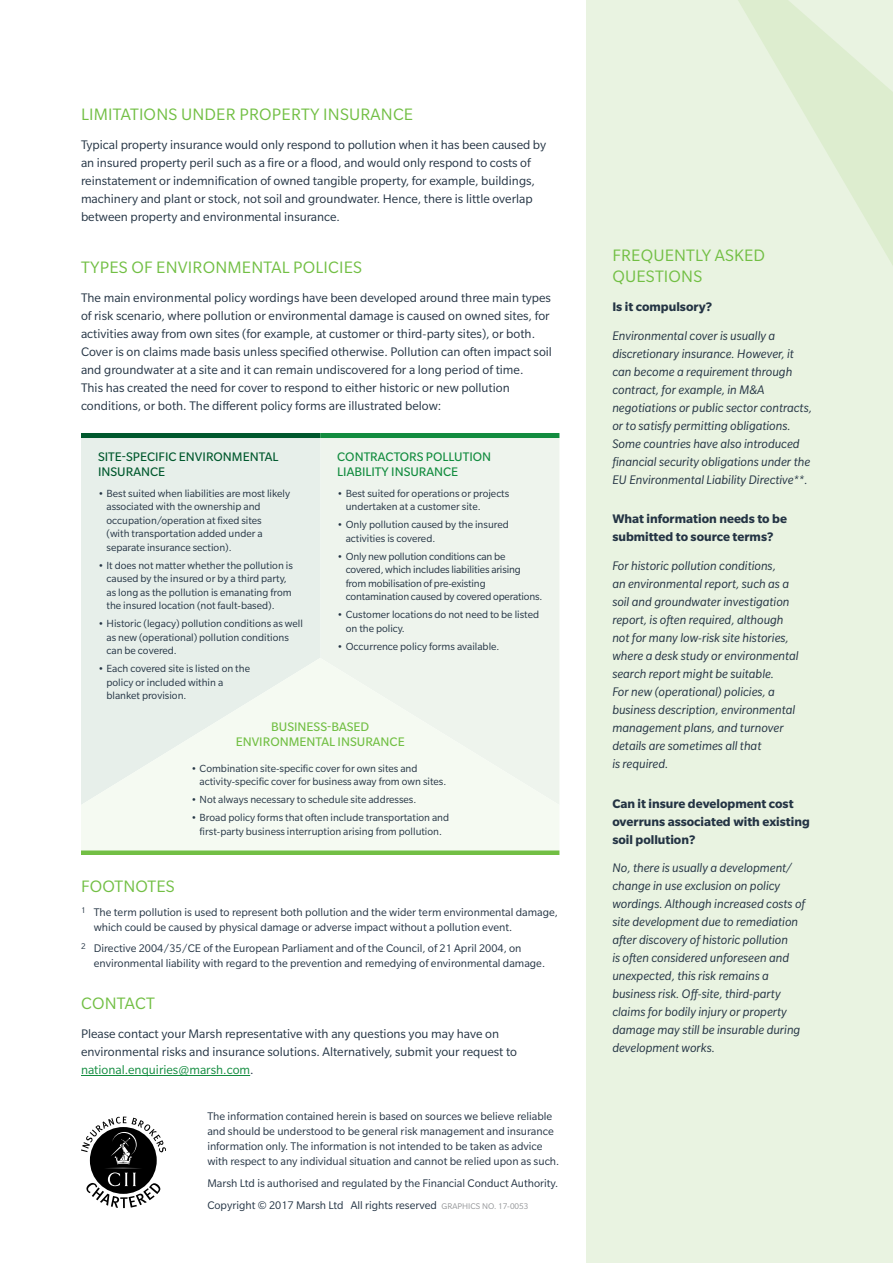
<style>
.page{position:relative;width:893px;height:1263px;background:#fff}
.page>*{position:absolute;margin:0;border:0;box-sizing:border-box;transform-origin:0 0}
.t1{font:18px/21px "Slate Pro";letter-spacing:.01em;color:#72bf44}
.t2{font:13.5px/18px "Slate Pro";color:#243444}
.t3{font:italic 13.5px/18px "Slate Pro";color:#243444}
.t4{font:700 13.5px/18px "Slate Pro";color:#243444}
.t5{font:13.5px/15px "Slate Pro";color:#128c3f}
.t6{font:13.5px/15px "Slate Pro";color:#72bf44;text-align:center}
.t7{font:13.5px/15px "Slate Pro";color:#00582d}
.t8{font:12px/15px "Slate Pro";color:#243444}
.t9{font:11.25px/13.5px "Slate Pro";color:#243444}
.s1{color:#128c3f}
.s2{font-size:9px;color:#939598}
</style>
<div class="page">
<div style="left:586px;top:0;width:307px;height:1263px;background:#e9f3e1"></div>
<svg style="left:738px;top:0;width:155px;height:265px"></svg>
<svg style="left:81px;top:1116px;width:85px;height:92px"></svg>
<hr style="left:81px;top:1075px;width:169px;height:1px;background:#128c3f">
<div style="left:320px;top:438px;width:239px;height:220px;background:#eef4ed"></div>
<div style="left:81px;top:438px;width:239px;height:220px;background:#e7efea"></div>
<svg style="left:81px;top:658px;width:478px;height:192px;fill:#f5faf2"></svg>
<hr style="left:81px;top:434px;width:239px;height:4px;background:#00582d">
<hr style="left:320px;top:434px;width:239px;height:4px;background:#128c3f">
<div style="left:81px;top:850px;width:478px;height:5px;background:#72bf44"></div>
<h1 class="t1" style="left:81px;top:104px;width:334px">LIMITATIONS UNDER PROPERTY INSURANCE</h1>
<p class="t2" style="left:81px;top:135px;width:467px">Typical property insurance would only respond to pollution when it has been caused by an insured property peril such as a fire or a flood, and would only respond to costs of reinstatement or indemnification of owned tangible property, for example, buildings, machinery and plant or stock, not soil and groundwater. Hence, there is little overlap between property and environmental insurance.</p>
<h1 class="t1" style="left:81px;top:257px;width:283px">TYPES OF ENVIRONMENTAL POLICIES</h1>
<p class="t2" style="left:81px;top:289px;width:472px">The main environmental policy wordings have been developed around three main types of risk scenario, where pollution or environmental damage is caused on owned sites, for activities away from own sites (for example, at customer or third-party sites), or both.<br>Cover is on claims made basis unless specified otherwise. Pollution can often impact soil and groundwater at a site and it can remain undiscovered for a long period of time.<br>This has created the need for cover to respond to either historic or new pollution conditions, or both. The different policy forms are illustrated below:</p>
<p class="t7" style="left:98px;top:449px;width:182px">SITE-SPECIFIC ENVIRONMENTAL<br>INSURANCE</p>
<p class="t9" style="left:107px;top:487px;width:185px;text-indent:-9px">• Best suited when liabilities are most likely associated with the ownership and occupation/operation at fixed sites<br>(with transportation added under a separate insurance section).</p>
<p class="t9" style="left:107px;top:559px;width:188px;text-indent:-9px">• It does not matter whether the pollution is caused by the insured or by a third party, as long as the pollution is emanating from the insured location (not fault-based).</p>
<p class="t9" style="left:107px;top:617px;width:198px;text-indent:-9px">• Historic (legacy) pollution conditions as well as new (operational) pollution conditions can be covered.</p>
<p class="t9" style="left:107px;top:662px;width:145px;text-indent:-9px">• Each covered site is listed on the policy or included within a blanket provision.</p>
<p class="t5" style="left:337px;top:449px;width:155px">CONTRACTORS POLLUTION<br>LIABILITY INSURANCE</p>
<p class="t9" style="left:346px;top:487px;width:165px;text-indent:-9px">• Best suited for operations or projects undertaken at a customer site.</p>
<p class="t9" style="left:346px;top:518px;width:165px;text-indent:-9px">• Only pollution caused by the insured activities is covered.</p>
<p class="t9" style="left:346px;top:550px;width:198px;text-indent:-9px">• Only new pollution conditions can be covered, which includes liabilities arising from mobilisation of pre-existing contamination caused by covered operations.</p>
<p class="t9" style="left:346px;top:608px;width:195px;text-indent:-9px">• Customer locations do not need to be listed on the policy.</p>
<p class="t9" style="left:337px;top:640px;width:164px">• Occurrence policy forms available.</p>
<p class="t6" style="left:236px;top:719px;width:170px">BUSINESS-BASED<br>ENVIRONMENTAL INSURANCE</p>
<p class="t9" style="left:200px;top:761px;width:248px;text-indent:-9px">• Combination site-specific cover for own sites and activity-specific cover for business away from own sites.</p>
<p class="t9" style="left:191px;top:793px;width:227px">• Not always necessary to schedule site addresses.</p>
<p class="t9" style="left:191px;top:811px;width:260px;text-align:center">• Broad policy forms that often include transportation and first-party business interruption arising from pollution.</p>
<h1 class="t1" style="left:81px;top:876px;width:95px">FOOTNOTES</h1>
<p class="t8" style="left:94px;top:904px;width:466px;text-indent:-13px"><sup>1</sup> The term pollution is used to represent both pollution and the wider term environmental damage, which could be caused by physical damage or adverse impact without a pollution event.</p>
<p class="t8" style="left:94px;top:941px;width:453px;text-indent:-13px"><sup>2</sup> Directive 2004/35/CE of the European Parliament and of the Council, of 21 April 2004, on environmental liability with regard to the prevention and remedying of environmental damage.</p>
<h1 class="t1" style="left:81px;top:993px;width:75px">CONTACT</h1>
<p class="t2" style="left:81px;top:1025px;width:438px">Please contact your Marsh representative with any questions you may have on environmental risks and insurance solutions. Alternatively, submit your request to <span class="s1">national.enquiries@marsh.com</span>.</p>
<p class="t8" style="left:207px;top:1109px;width:353px">The information contained herein is based on sources we believe reliable and should be understood to be general risk management and insurance information only. The information is not intended to be taken as advice with respect to any individual situation and cannot be relied upon as such.</p>
<p class="t8" style="left:207px;top:1172px;width:352px;line-height:21.8px">Marsh Ltd is authorised and regulated by the Financial Conduct Authority.<br>Copyright © 2017 Marsh Ltd All rights reserved <span class="s2">GRAPHICS NO. 17-0053</span></p>
<h1 class="t1" style="left:612px;top:245px;width:154px">FREQUENTLY ASKED<br>QUESTIONS</h1>
<p class="t4" style="left:612px;top:297px;width:101px">Is it compulsory?</p>
<p class="t3" style="left:612px;top:326px;width:201px">Environmental cover is usually a discretionary insurance. However, it can become a requirement through contract, for example, in M&amp;A negotiations or public sector contracts, or to satisfy permitting obligations.<br>Some countries have also introduced financial security obligations under the EU Environmental Liability Directive**.</p>
<p class="t4" style="left:612px;top:510px;width:176px">What information needs to be submitted to source terms?</p>
<p class="t3" style="left:612px;top:557px;width:188px">For historic pollution conditions,<br>an environmental report, such as a soil and groundwater investigation report, is often required, although not for many low-risk site histories, where a desk study or environmental search report might be suitable.<br>For new (operational) policies, a business description, environmental management plans, and turnover details are sometimes all that<br>is required.</p>
<p class="t4" style="left:612px;top:794px;width:199px">Can it insure development cost overruns associated with existing soil pollution?</p>
<p class="t3" style="left:612px;top:859px;width:194px">No, there is usually a development/ change in use exclusion on policy wordings. Although increased costs of site development due to remediation after discovery of historic pollution<br>is often considered unforeseen and unexpected, this risk remains a business risk. Off-site, third-party claims for bodily injury or property damage may still be insurable during development works.</p>
</div>
